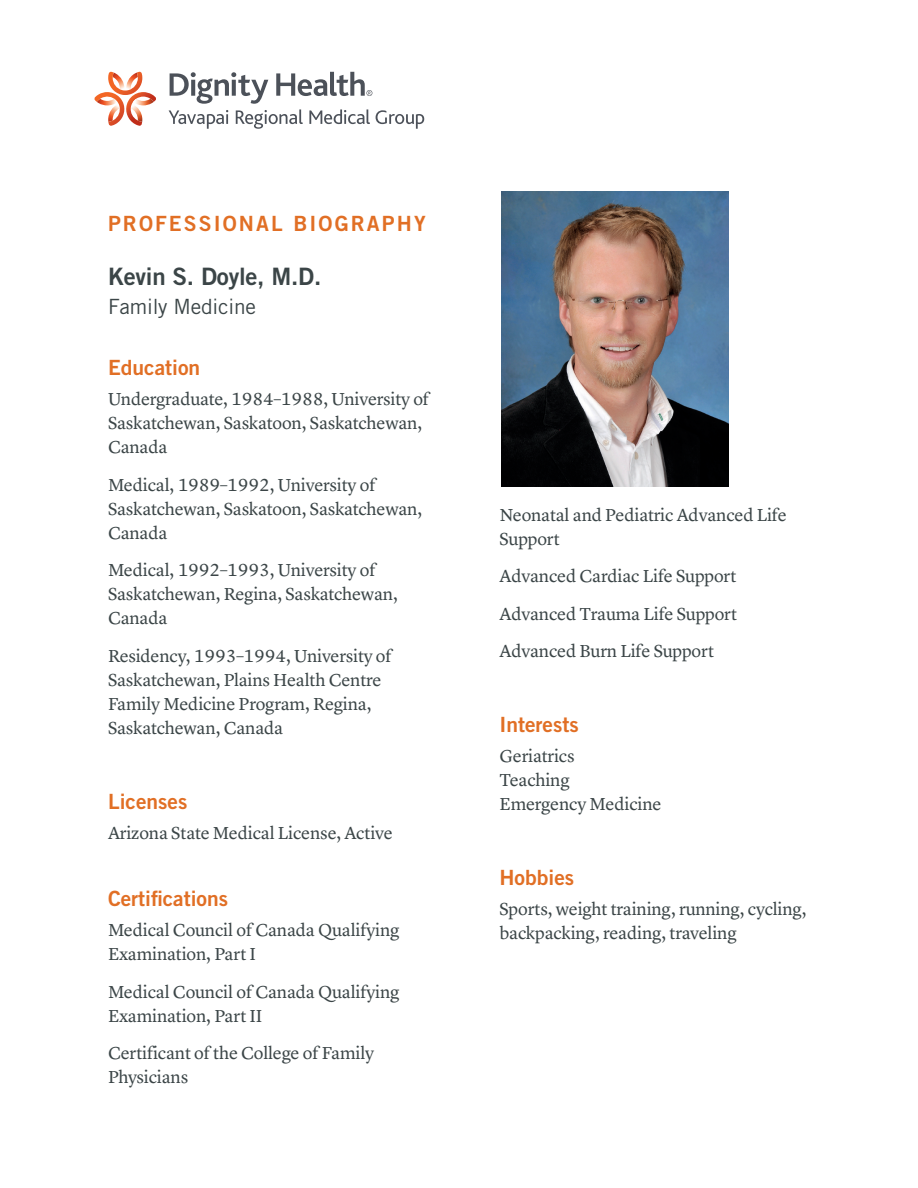
<style>
.page{position:relative;width:918px;height:1188px;background:#fff}
.page>*{position:absolute;margin:0;border:0;box-sizing:border-box;transform-origin:0 0}
.t1{font:24px "Trade Gothic LT Std Bd 2";letter-spacing:-.01em;color:#3b4547}
.t2{font:21px "Trade Gothic LT Std Bd 2";color:#e16f25}
.t3{font:21px "Trade Gothic LT Std Bd 2";letter-spacing:.1em;color:#e16f25}
.t4{font:21px "Trade Gothic LT Std";letter-spacing:-.01em;color:#3b4547}
.t5{font:18px/24px "Lyon Text";letter-spacing:-.01em;color:#3b4547}
</style>
<div class="page">
<svg style="left:94px;top:72px;width:62px;height:54px"></svg>
<img style="left:133px;top:102px;width:21px;height:3px">
<img style="left:133px;top:99px;width:21px;height:3px">
<svg style="left:169px;top:72px;width:255px;height:57px"></svg>
<img style="left:501px;top:192px;width:228px;height:294px">
<p class="t3" style="left:108px;top:211px;width:319px">PROFESSIONAL BIOGRAPHY</p>
<h1 class="t1" style="left:108px;top:262px;width:215px">Kevin S. Doyle, M.D.</h1>
<p class="t4" style="left:108px;top:294px;width:150px">Family Medicine</p>
<p class="t2" style="left:108px;top:355px;width:94px">Education</p>
<p class="t5" style="left:108px;top:386px;width:323px">Undergraduate, 1984–1988, University of<br>Saskatchewan, Saskatoon, Saskatchewan,<br>Canada</p>
<p class="t5" style="left:108px;top:471px;width:316px">Medical, 1989–1992, University of<br>Saskatchewan, Saskatoon, Saskatchewan,<br>Canada</p>
<p class="t5" style="left:108px;top:557px;width:291px">Medical, 1992–1993, University of<br>Saskatchewan, Regina, Saskatchewan,<br>Canada</p>
<p class="t5" style="left:108px;top:642px;width:285px">Residency, 1993–1994, University of<br>Saskatchewan, Plains Health Centre<br>Family Medicine Program, Regina,<br>Saskatchewan, Canada</p>
<p class="t2" style="left:108px;top:788px;width:81px">Licenses</p>
<p class="t5" style="left:108px;top:819px;width:286px">Arizona State Medical License, Active</p>
<p class="t2" style="left:108px;top:886px;width:122px">Certifications</p>
<p class="t5" style="left:108px;top:917px;width:293px">Medical Council of Canada Qualifying<br>Examination, Part I</p>
<p class="t5" style="left:108px;top:978px;width:293px">Medical Council of Canada Qualifying<br>Examination, Part II</p>
<p class="t5" style="left:108px;top:1040px;width:268px">Certificant of the College of Family<br>Physicians</p>
<p class="t5" style="left:500px;top:501px;width:289px">Neonatal and Pediatric Advanced Life<br>Support</p>
<p class="t5" style="left:500px;top:556px;width:239px;line-height:37.5px;text-align:justify">Advanced Cardiac Life Support Advanced Trauma Life Support Advanced Burn Life Support</p>
<p class="t2" style="left:500px;top:712px;width:81px">Interests</p>
<p class="t5" style="left:500px;top:743px;width:164px">Geriatrics<br>Teaching<br>Emergency Medicine</p>
<p class="t2" style="left:500px;top:865px;width:76px">Hobbies</p>
<p class="t5" style="left:500px;top:896px;width:309px">Sports, weight training, running, cycling, backpacking, reading, traveling</p>
</div>
